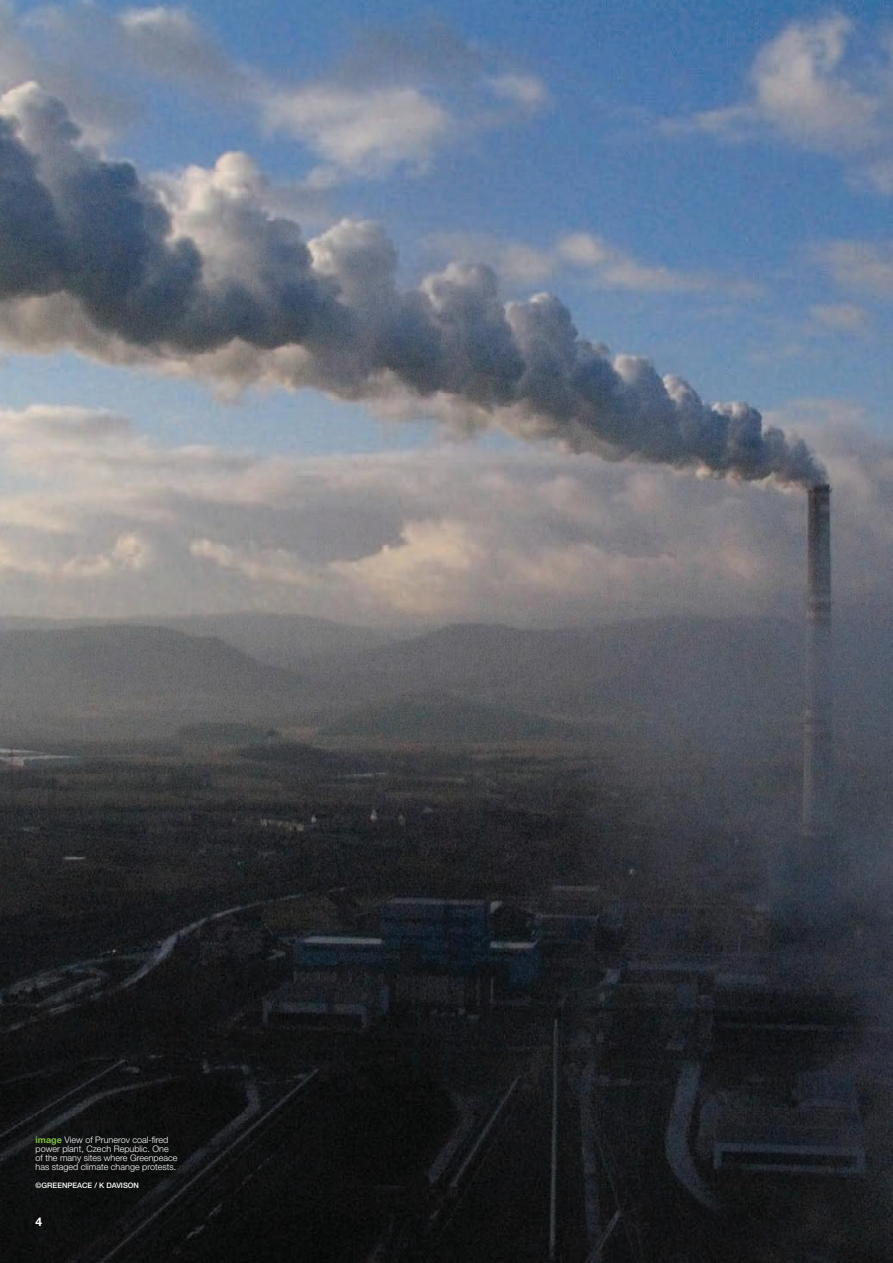
<style>
.page{position:relative;width:893px;height:1263px;background:#fff}
.page>*{position:absolute;margin:0;border:0;box-sizing:border-box;transform-origin:0 0}
.t1{font:700 12px "Helvetica Neue LT Com";color:#fff}
.t2{font:300 9px/9px "Helvetica Neue LT Com";color:#fff}
.t3{font:500 7.5px "Helvetica Neue LT Com";color:#fff}
.s1{font-weight:700;color:#7fc241}
</style>
<div class="page">
<img style="left:0;top:0;width:893px;height:1263px">
<p class="t2" style="left:36px;top:1135px;width:143px"><span class="s1">image</span> View of Prunerov coal-fired power plant, Czech Republic. One of the many sites where Greenpeace has staged climate change protests.</p>
<p class="t3" style="left:36px;top:1180px;width:105px">©GREENPEACE / K DAVISON</p>
<h1 class="t1" style="left:36px;top:1214px;width:8px">4</h1>
</div>
